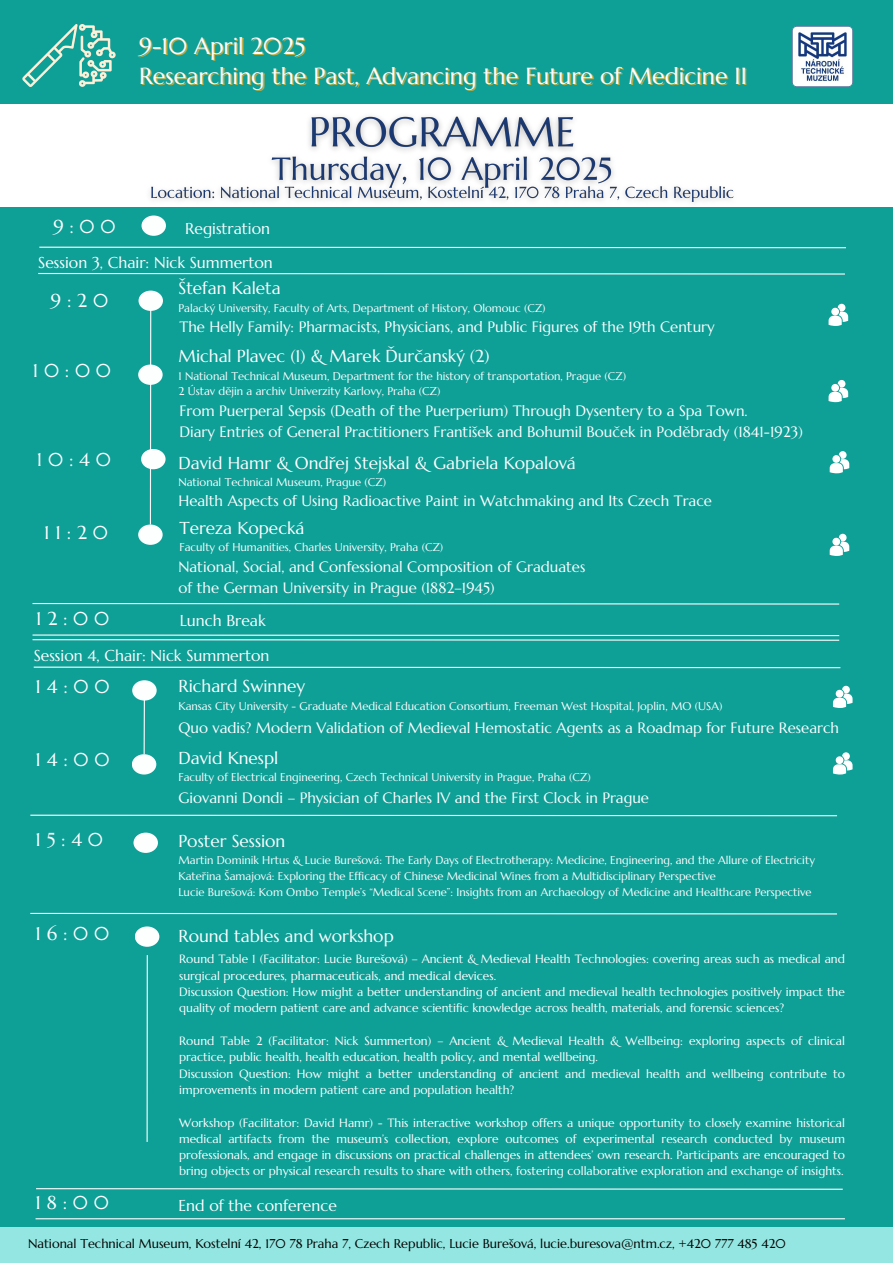
<style>
.page{position:relative;width:893px;height:1263px;background:#0e9f97}
.page>*{position:absolute;margin:0;border:0;box-sizing:border-box;transform-origin:0 0}
.t1{font:23.25px "Marcellus";color:#fff}
.t2{font:18.75px "Marcellus";letter-spacing:.305em;color:#fdfefe}
.t3{font:17.25px "Marcellus";color:#fdfefe}
.t4{font:15.75px "Marcellus";color:#fdfefe}
.t5{font:15px/20.9px "Marcellus";color:#fdfefe}
.t6{font:12.75px "Marcellus";color:#000}
.t7{font:12px/16.4px "Marcellus";color:#fff}
.t8{font:11.25px "Marcellus";color:#fdfefe}
</style>
<div class="page">
<img style="left:792px;top:27px;width:61px;height:59px">
<div style="left:0;top:1227px;width:893px;height:36px;background:#93e6e1"></div>
<div style="left:0;top:105px;width:893px;height:102px;background:#fff"></div>
<img style="left:150px;top:116px;width:584px;height:86px">
<svg style="left:32px;top:603px;width:808px;height:2px;background:#94d4d0"></svg>
<svg style="left:33px;top:666px;width:808px;height:3px"></svg>
<svg style="left:32px;top:634px;width:808px;height:7px"></svg>
<svg style="left:30px;top:814px;width:807px;height:3px"></svg>
<svg style="left:143px;top:700px;width:3px;height:54px"></svg>
<div style="left:132px;top:680px;width:25px;height:20px;background:#fdfefe;border-radius:50%"></div>
<div style="left:132px;top:754px;width:24px;height:20px;background:#fdfefe;border-radius:50%"></div>
<svg style="left:30px;top:912px;width:807px;height:3px"></svg>
<div style="left:135px;top:926px;width:24px;height:21px;background:#fdfefe;border-radius:50%"></div>
<hr style="left:147px;top:955px;width:1px;height:187px;background:#fdfefe">
<svg style="left:36px;top:1188px;width:807px;height:2px;background:#94d4d0"></svg>
<hr style="left:36px;top:1218px;width:809px;height:1px;background:#fdfefe">
<img style="left:23px;top:25px;width:93px;height:61px">
<svg style="left:38px;top:272px;width:807px;height:3px"></svg>
<svg style="left:39px;top:246px;width:807px;height:3px"></svg>
<div style="left:141px;top:215px;width:25px;height:21px;background:#fdfefe;border-radius:50%"></div>
<svg style="left:149px;top:311px;width:3px;height:213px"></svg>
<div style="left:138px;top:291px;width:25px;height:20px;background:#fdfefe;border-radius:50%"></div>
<div style="left:138px;top:364px;width:25px;height:21px;background:#fdfefe;border-radius:50%"></div>
<div style="left:141px;top:449px;width:25px;height:20px;background:#fdfefe;border-radius:50%"></div>
<div style="left:138px;top:524px;width:25px;height:21px;background:#fdfefe;border-radius:50%"></div>
<svg style="left:833px;top:686px;width:19px;height:22px"></svg>
<svg style="left:833px;top:752px;width:19px;height:22px"></svg>
<svg style="left:828px;top:380px;width:20px;height:22px"></svg>
<svg style="left:829px;top:451px;width:20px;height:22px"></svg>
<svg style="left:829px;top:534px;width:20px;height:22px"></svg>
<svg style="left:828px;top:304px;width:20px;height:22px"></svg>
<div style="left:133px;top:832px;width:25px;height:21px;background:#fdfefe;border-radius:50%"></div>
<h1 class="t1" style="left:139px;top:31px;width:167px">9-10 April 2025</h1>
<p class="t1" style="left:139px;top:61px;width:609px">Researching the Past, Advancing the Future of Medicine II</p>
<p class="t2" style="left:53px;top:215px;width:64px">9:00</p>
<h2 class="t4" style="left:185px;top:219px;width:86px">Registration</h2>
<h3 class="t4" style="left:38px;top:252px;width:236px">Session 3, Chair: Nick Summerton</h3>
<h3 class="t2" style="left:51px;top:288px;width:59px">9:20</h3>
<p class="t2" style="left:33px;top:359px;width:80px">10:00</p>
<p class="t2" style="left:37px;top:447px;width:75px">10:40</p>
<p class="t2" style="left:44px;top:521px;width:65px">11:20</p>
<p class="t3" style="left:178px;top:278px;width:104px">Štefan Kaleta</p>
<h3 class="t8" style="left:178px;top:301px;width:369px">Palacký University, Faculty of Arts, Department of History, Olomouc (CZ)</h3>
<p class="t5" style="left:179px;top:317px;width:536px">The Helly Family: Pharmacists, Physicians, and Public Figures of the 19th Century</p>
<h2 class="t3" style="left:178px;top:345px;width:312px">Michal Plavec (1) &amp; Marek Ďurčanský (2)</h2>
<p class="t8" style="left:178px;top:369px;width:449px">1 National Technical Museum, Department for the history of transportation, Prague (CZ)</p>
<h2 class="t8" style="left:178px;top:384px;width:263px">2 Ústav dějin a archiv Univerzity Karlovy, Praha (CZ)</h2>
<p class="t5" style="left:179px;top:401px;width:625px">From Puerperal Sepsis (Death of the Puerperium) Through Dysentery to a Spa Town.<br>Diary Entries of General Practitioners František and Bohumil Bouček in Poděbrady (1841-1923)</p>
<p class="t3" style="left:178px;top:452px;width:399px">David Hamr &amp; Ondřej Stejskal &amp; Gabriela Kopalová</p>
<p class="t8" style="left:178px;top:475px;width:209px">National Technical Museum, Prague (CZ)</p>
<p class="t5" style="left:178px;top:490px;width:535px">Health Aspects of Using Radioactive Paint in Watchmaking and Its Czech Trace</p>
<p class="t3" style="left:179px;top:517px;width:126px">Tereza Kopecká</p>
<h3 class="t8" style="left:179px;top:540px;width:265px">Faculty of Humanities, Charles University, Praha (CZ)</h3>
<p class="t5" style="left:178px;top:556px;width:408px">National, Social, and Confessional Composition of Graduates of the German University in Prague (1882–1945)</p>
<h2 class="t2" style="left:36px;top:607px;width:75px">12:00</h2>
<h3 class="t4" style="left:180px;top:610px;width:88px">Lunch Break</h3>
<p class="t4" style="left:34px;top:646px;width:237px">Session 4, Chair: Nick Summerton</p>
<h3 class="t2" style="left:36px;top:675px;width:75px">14:00</h3>
<p class="t3" style="left:178px;top:675px;width:128px">Richard Swinney</p>
<h2 class="t8" style="left:178px;top:699px;width:545px">Kansas City University - Graduate Medical Education Consortium, Freeman West Hospital, Joplin, MO (USA)</h2>
<h2 class="t5" style="left:178px;top:717px;width:662px">Quo vadis? Modern Validation of Medieval Hemostatic Agents as a Roadmap for Future Research</h2>
<p class="t2" style="left:36px;top:747px;width:75px">14:00</p>
<p class="t3" style="left:178px;top:747px;width:101px">David Knespl</p>
<p class="t8" style="left:178px;top:770px;width:414px">Faculty of Electrical Engineering, Czech Technical University in Prague, Praha (CZ)</p>
<h2 class="t5" style="left:178px;top:787px;width:472px">Giovanni Dondi – Physician of Charles IV and the First Clock in Prague</h2>
<h3 class="t2" style="left:36px;top:828px;width:69px">15:40</h3>
<p class="t3" style="left:178px;top:830px;width:108px">Poster Session</p>
<h2 class="t8" style="left:178px;top:853px;width:638px">Martin Dominik Hrtus &amp; Lucie Burešová: The Early Days of Electrotherapy: Medicine, Engineering, and the Allure of Electricity</h2>
<h3 class="t8" style="left:178px;top:869px;width:539px">Kateřina Šamajová: Exploring the Efficacy of Chinese Medicinal Wines from a Multidisciplinary Perspective</h3>
<p class="t8" style="left:178px;top:884px;width:635px">Lucie Burešová: Kom Ombo Temple’s “Medical Scene”: Insights from an Archaeology of Medicine and Healthcare Perspective</p>
<h2 class="t2" style="left:36px;top:922px;width:75px">16:00</h2>
<p class="t3" style="left:178px;top:925px;width:217px">Round tables and workshop</p>
<h3 class="t7" style="left:179px;top:951px;width:667px">Round Table 1 (Facilitator: Lucie Burešová) – Ancient &amp; Medieval Health Technologies: covering areas such as medical and surgical procedures, pharmaceuticals, and medical devices.<br>Discussion Question: How might a better understanding of ancient and medieval health technologies positively impact the quality of modern patient care and advance scientific knowledge across health, materials, and forensic sciences?</h3>
<p class="t7" style="left:179px;top:1032px;width:667px">Round Table 2 (Facilitator: Nick Summerton) – Ancient &amp; Medieval Health &amp; Wellbeing: exploring aspects of clinical practice, public health, health education, health policy, and mental wellbeing.<br>Discussion Question: How might a better understanding of ancient and medieval health and wellbeing contribute to improvements in modern patient care and population health?</p>
<p class="t7" style="left:179px;top:1114px;width:667px;text-align:justify">Workshop (Facilitator: David Hamr) - This interactive workshop offers a unique opportunity to closely examine historical medical artifacts from the museum’s collection, explore outcomes of experimental research conducted by museum professionals, and engage in discussions on practical challenges in attendees’ own research. Participants are encouraged to bring objects or physical research results to share with others, fostering collaborative exploration and exchange of insights.</p>
<p class="t2" style="left:36px;top:1191px;width:75px">18:00</p>
<p class="t4" style="left:178px;top:1195px;width:160px">End of the conference</p>
<p class="t6" style="left:28px;top:1235px;width:759px">National Technical Museum, Kostelní 42, 170 78 Praha 7, Czech Republic, Lucie Burešová, lucie.buresova@ntm.cz, +420 777 485 420</p>
</div>
